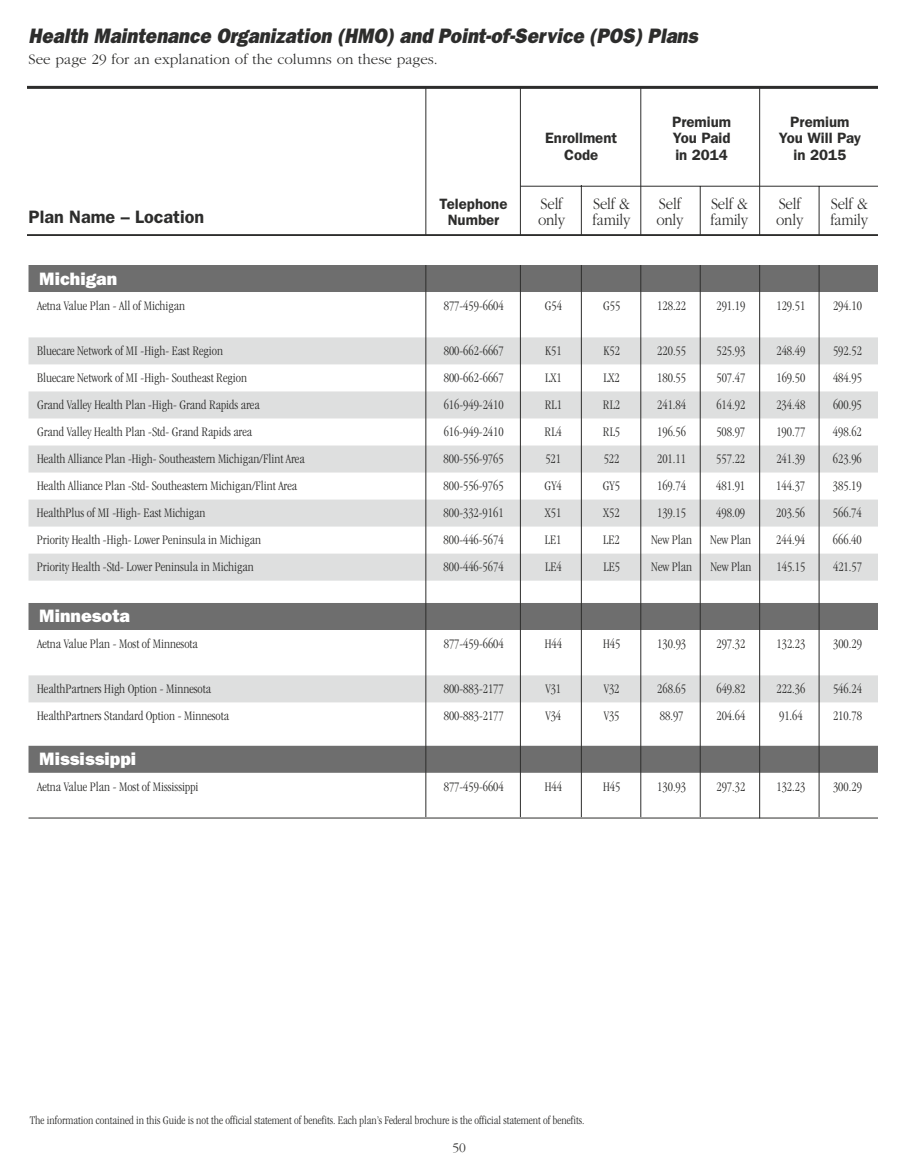
<style>
.page{position:relative;width:905px;height:1175px;background:#fff}
.page>*{position:absolute;margin:0;border:0;box-sizing:border-box;transform-origin:0 0}
.t1{font:italic 800 21px "Franklin Gothic";color:#2d2d2c;scale:.9 1}
.t2{font:800 18px "Franklin Gothic";color:#fff}
.t3{font:600 18px "Franklin Gothic";color:#2d2d2c}
.t4{font:300 16.5px/16.5px "Garamond";letter-spacing:-.015em;color:#2d2d2c;scale:.9 1}
.t5{font:600 15px/16.5px "Franklin Gothic";color:#2d2d2c;text-align:center}
.t6{font:300 15px "Garamond";color:#2d2d2c}
.t7{font:300 condensed 13.5px "Garamond";color:#2d2d2c}
.t8{font:300 13.5px "Garamond";color:#2d2d2c}
.t9{font:300 condensed 12px "Garamond";color:#2d2d2c}
</style>
<div class="page">
<div style="left:28px;top:265px;width:876px;height:27px;background:#6e6e6e"></div>
<div style="left:28px;top:337px;width:876px;height:27px;background:#dedfdf"></div>
<div style="left:28px;top:391px;width:876px;height:27px;background:#dedfdf"></div>
<div style="left:28px;top:445px;width:876px;height:27px;background:#dedfdf"></div>
<div style="left:28px;top:499px;width:876px;height:27px;background:#dedfdf"></div>
<div style="left:28px;top:553px;width:876px;height:27px;background:#dedfdf"></div>
<div style="left:28px;top:603px;width:876px;height:27px;background:#6e6e6e"></div>
<div style="left:28px;top:675px;width:876px;height:27px;background:#dedfdf"></div>
<div style="left:28px;top:745px;width:876px;height:27px;background:#6e6e6e"></div>
<hr style="left:28px;top:817px;width:876px;height:1px;background:#2d2d2c">
<hr style="left:27px;top:86px;width:853px;height:3px;background:#2d2d2c">
<hr style="left:520px;top:186px;width:361px;height:1px;background:#2d2d2c">
<hr style="left:581px;top:185px;width:1px;height:632px;background:#2d2d2c">
<hr style="left:699px;top:186px;width:1px;height:631px;background:#2d2d2c">
<hr style="left:818px;top:186px;width:1px;height:631px;background:#2d2d2c">
<hr style="left:27px;top:234px;width:851px;height:2px;background:#2d2d2c">
<hr style="left:520px;top:88px;width:1px;height:729px;background:#2d2d2c">
<div style="left:878px;top:76px;width:26px;height:1071px;background:#fff"></div>
<hr style="left:425px;top:88px;width:1px;height:729px;background:#2d2d2c">
<hr style="left:759px;top:87px;width:1px;height:731px;background:#2d2d2c">
<hr style="left:640px;top:88px;width:1px;height:729px;background:#2d2d2c">
<div style="left:22px;top:236px;width:882px;height:29px;background:#fff"></div>
<p class="t1" style="left:29px;top:23px;width:745px">Health Maintenance Organization (HMO) and Point-of-Service (POS) Plans</p>
<p class="t6" style="left:28px;top:50px;width:411px">See page 29 for an explanation of the columns on these pages.</p>
<p class="t3" style="left:28px;top:206px;width:177px">Plan Name – Location</p>
<p class="t5" style="left:439px;top:195px;width:69px">Telephone<br>Number</p>
<p class="t5" style="left:545px;top:130px;width:74px">Enrollment<br>Code</p>
<p class="t5" style="left:672px;top:113px;width:61px;text-align:justify">Premium You Paid in 2014</p>
<p class="t5" style="left:778px;top:113px;width:84px">Premium<br>You Will Pay in 2015</p>
<p class="t4" style="left:538px;top:195px;width:32px">Self only</p>
<p class="t4" style="left:592px;top:195px;width:43px">Self &amp; family</p>
<p class="t4" style="left:656px;top:195px;width:32px">Self only</p>
<p class="t4" style="left:710px;top:195px;width:43px">Self &amp; family</p>
<p class="t4" style="left:776px;top:195px;width:32px">Self only</p>
<p class="t4" style="left:830px;top:195px;width:43px">Self &amp; family</p>
<p class="t2" style="left:39px;top:268px;width:79px">Michigan</p>
<p class="t7" style="left:37px;top:300px;width:149px">Aetna Value Plan - All of Michigan</p>
<p class="t7" style="left:444px;top:300px;width:62px">877-459-6604</p>
<p class="t7" style="left:544px;top:300px;width:19px">G54</p>
<p class="t7" style="left:603px;top:300px;width:19px">G55</p>
<p class="t7" style="left:657px;top:300px;width:30px">128.22</p>
<p class="t7" style="left:716px;top:300px;width:30px">291.19</p>
<p class="t7" style="left:776px;top:300px;width:30px">129.51</p>
<p class="t7" style="left:833px;top:300px;width:30px">294.10</p>
<p class="t7" style="left:37px;top:346px;width:187px">Bluecare Network of MI -High- East Region</p>
<p class="t7" style="left:444px;top:346px;width:62px">800-662-6667</p>
<p class="t7" style="left:545px;top:346px;width:18px">K51</p>
<p class="t7" style="left:603px;top:346px;width:18px">K52</p>
<p class="t7" style="left:657px;top:346px;width:30px">220.55</p>
<p class="t7" style="left:716px;top:346px;width:30px">525.93</p>
<p class="t7" style="left:776px;top:346px;width:30px">248.49</p>
<p class="t7" style="left:833px;top:346px;width:30px">592.52</p>
<p class="t7" style="left:37px;top:373px;width:211px">Bluecare Network of MI -High- Southeast Region</p>
<p class="t7" style="left:444px;top:373px;width:62px">800-662-6667</p>
<p class="t7" style="left:545px;top:373px;width:18px">LX1</p>
<p class="t7" style="left:603px;top:373px;width:18px">LX2</p>
<p class="t7" style="left:657px;top:373px;width:30px">180.55</p>
<p class="t7" style="left:716px;top:373px;width:30px">507.47</p>
<p class="t7" style="left:776px;top:373px;width:30px">169.50</p>
<p class="t7" style="left:833px;top:373px;width:30px">484.95</p>
<p class="t7" style="left:37px;top:400px;width:224px">Grand Valley Health Plan -High- Grand Rapids area</p>
<p class="t7" style="left:443px;top:400px;width:62px">616-949-2410</p>
<p class="t7" style="left:544px;top:400px;width:19px">RL1</p>
<p class="t7" style="left:603px;top:400px;width:19px">RL2</p>
<p class="t7" style="left:657px;top:400px;width:30px">241.84</p>
<p class="t7" style="left:716px;top:400px;width:30px">614.92</p>
<p class="t7" style="left:776px;top:400px;width:30px">234.48</p>
<p class="t7" style="left:833px;top:400px;width:30px">600.95</p>
<p class="t7" style="left:37px;top:427px;width:216px">Grand Valley Health Plan -Std- Grand Rapids area</p>
<p class="t7" style="left:443px;top:427px;width:62px">616-949-2410</p>
<p class="t7" style="left:544px;top:427px;width:19px">RL4</p>
<p class="t7" style="left:603px;top:427px;width:19px">RL5</p>
<p class="t7" style="left:657px;top:427px;width:30px">196.56</p>
<p class="t7" style="left:716px;top:427px;width:30px">508.97</p>
<p class="t7" style="left:776px;top:427px;width:30px">190.77</p>
<p class="t7" style="left:833px;top:427px;width:30px">498.62</p>
<p class="t7" style="left:37px;top:454px;width:269px">Health Alliance Plan -High- Southeastern Michigan/Flint Area</p>
<p class="t7" style="left:443px;top:454px;width:62px">800-556-9765</p>
<p class="t7" style="left:545px;top:454px;width:17px">521</p>
<p class="t7" style="left:603px;top:454px;width:17px">522</p>
<p class="t7" style="left:657px;top:454px;width:30px">201.11</p>
<p class="t7" style="left:716px;top:454px;width:30px">557.22</p>
<p class="t7" style="left:776px;top:454px;width:30px">241.39</p>
<p class="t7" style="left:832px;top:454px;width:30px">623.96</p>
<p class="t7" style="left:37px;top:481px;width:262px">Health Alliance Plan -Std- Southeastern Michigan/Flint Area</p>
<p class="t7" style="left:443px;top:481px;width:62px">800-556-9765</p>
<p class="t7" style="left:544px;top:481px;width:19px">GY4</p>
<p class="t7" style="left:603px;top:481px;width:19px">GY5</p>
<p class="t7" style="left:657px;top:481px;width:30px">169.74</p>
<p class="t7" style="left:716px;top:481px;width:30px">481.91</p>
<p class="t7" style="left:776px;top:481px;width:30px">144.37</p>
<p class="t7" style="left:832px;top:481px;width:30px">385.19</p>
<p class="t7" style="left:37px;top:508px;width:170px">HealthPlus of MI -High- East Michigan</p>
<p class="t7" style="left:443px;top:508px;width:62px">800-332-9161</p>
<p class="t7" style="left:545px;top:508px;width:18px">X51</p>
<p class="t7" style="left:603px;top:508px;width:18px">X52</p>
<p class="t7" style="left:657px;top:508px;width:30px">139.15</p>
<p class="t7" style="left:716px;top:508px;width:30px">498.09</p>
<p class="t7" style="left:776px;top:508px;width:30px">203.56</p>
<p class="t7" style="left:832px;top:508px;width:30px">566.74</p>
<p class="t7" style="left:37px;top:535px;width:226px">Priority Health -High- Lower Peninsula in Michigan</p>
<p class="t7" style="left:443px;top:535px;width:62px">800-446-5674</p>
<p class="t7" style="left:545px;top:535px;width:18px">LE1</p>
<p class="t7" style="left:603px;top:535px;width:18px">LE2</p>
<p class="t7" style="left:651px;top:535px;width:42px">New Plan</p>
<p class="t7" style="left:710px;top:535px;width:42px">New Plan</p>
<p class="t7" style="left:776px;top:535px;width:30px">244.94</p>
<p class="t7" style="left:832px;top:535px;width:30px">666.40</p>
<p class="t7" style="left:37px;top:562px;width:218px">Priority Health -Std- Lower Peninsula in Michigan</p>
<p class="t7" style="left:443px;top:562px;width:62px">800-446-5674</p>
<p class="t2" style="left:39px;top:605px;width:92px">Minnesota</p>
<p class="t7" style="left:37px;top:638px;width:162px">Aetna Value Plan - Most of Minnesota</p>
<p class="t7" style="left:444px;top:638px;width:62px">877-459-6604</p>
<p class="t7" style="left:545px;top:562px;width:18px">LE4</p>
<p class="t7" style="left:603px;top:562px;width:18px">LE5</p>
<p class="t7" style="left:776px;top:562px;width:30px">145.15</p>
<p class="t7" style="left:833px;top:562px;width:30px">421.57</p>
<p class="t7" style="left:651px;top:562px;width:42px">New Plan</p>
<p class="t7" style="left:710px;top:562px;width:42px">New Plan</p>
<p class="t7" style="left:544px;top:638px;width:19px">H44</p>
<p class="t7" style="left:603px;top:638px;width:19px">H45</p>
<p class="t7" style="left:657px;top:638px;width:30px">130.93</p>
<p class="t7" style="left:716px;top:638px;width:30px">297.32</p>
<p class="t7" style="left:776px;top:638px;width:30px">132.23</p>
<p class="t7" style="left:833px;top:638px;width:30px">300.29</p>
<p class="t7" style="left:37px;top:683px;width:175px">HealthPartners High Option - Minnesota</p>
<p class="t7" style="left:444px;top:683px;width:62px">800-883-2177</p>
<p class="t7" style="left:545px;top:683px;width:17px">V31</p>
<p class="t7" style="left:603px;top:683px;width:17px">V32</p>
<p class="t7" style="left:657px;top:683px;width:30px">268.65</p>
<p class="t7" style="left:716px;top:683px;width:30px">649.82</p>
<p class="t7" style="left:776px;top:683px;width:30px">222.36</p>
<p class="t7" style="left:833px;top:683px;width:30px">546.24</p>
<p class="t7" style="left:37px;top:711px;width:193px">HealthPartners Standard Option - Minnesota</p>
<p class="t7" style="left:444px;top:711px;width:62px">800-883-2177</p>
<p class="t2" style="left:39px;top:748px;width:98px">Mississippi</p>
<p class="t7" style="left:37px;top:781px;width:163px">Aetna Value Plan - Most of Mississippi</p>
<p class="t7" style="left:444px;top:781px;width:62px">877-459-6604</p>
<p class="t7" style="left:660px;top:711px;width:25px">88.97</p>
<p class="t7" style="left:716px;top:711px;width:30px">204.64</p>
<p class="t7" style="left:779px;top:711px;width:25px">91.64</p>
<p class="t7" style="left:833px;top:711px;width:30px">210.78</p>
<p class="t7" style="left:545px;top:711px;width:17px">V34</p>
<p class="t7" style="left:603px;top:711px;width:17px">V35</p>
<p class="t7" style="left:544px;top:781px;width:19px">H44</p>
<p class="t7" style="left:603px;top:781px;width:19px">H45</p>
<p class="t7" style="left:657px;top:781px;width:30px">130.93</p>
<p class="t7" style="left:716px;top:781px;width:30px">297.32</p>
<p class="t7" style="left:776px;top:781px;width:30px">132.23</p>
<p class="t7" style="left:833px;top:781px;width:30px">300.29</p>
<p class="t9" style="left:30px;top:1115px;width:556px">The information contained in this Guide is not the official statement of benefits. Each plan’s Federal brochure is the official statement of benefits.</p>
<p class="t8" style="left:452px;top:1139px;width:15px">50</p>
</div>
